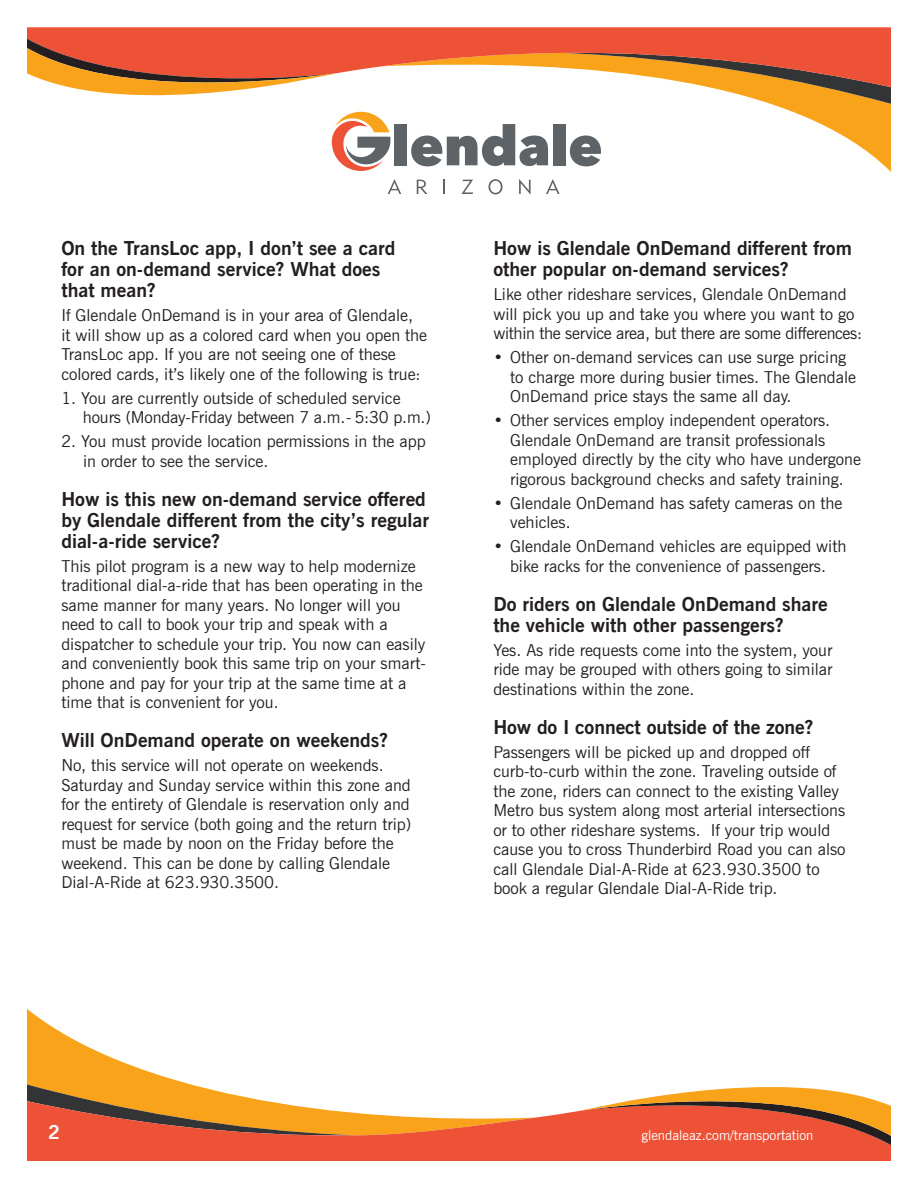
<style>
.page{position:relative;width:918px;height:1188px;background:#fff}
.page>*{position:absolute;margin:0;border:0;box-sizing:border-box;transform-origin:0 0}
.t1{font:700 19.5px/21px "News Gothic BT";color:#231f20}
.t2{font:700 19.5px "News Gothic BT";color:#fff}
.t3{font:16.5px/19.5px "News Gothic BT";color:#231f20}
.t4{font:13.5px "News Gothic BT";color:#fff}
</style>
<div class="page">
<svg style="left:394px;top:104px;width:497px;height:68px"></svg>
<svg style="left:748px;top:97px;width:143px;height:7px"></svg>
<svg style="left:27px;top:27px;width:864px;height:70px;fill:#ed5136"></svg>
<svg style="left:27px;top:39px;width:364px;height:132px"></svg>
<div style="left:394px;top:124px;width:13px;height:41px;background:#5e6367"></div>
<svg style="left:411px;top:124px;width:137px;height:42px"></svg>
<div style="left:553px;top:124px;width:13px;height:41px;background:#5e6367"></div>
<svg style="left:570px;top:136px;width:31px;height:30px"></svg>
<svg style="left:388px;top:179px;width:13px;height:15px"></svg>
<svg style="left:417px;top:180px;width:10px;height:14px"></svg>
<svg style="left:443px;top:180px;width:2px;height:14px"></svg>
<svg style="left:461px;top:180px;width:12px;height:14px"></svg>
<svg style="left:488px;top:179px;width:15px;height:15px"></svg>
<svg style="left:519px;top:179px;width:12px;height:15px"></svg>
<svg style="left:546px;top:179px;width:14px;height:15px"></svg>
<svg style="left:27px;top:1009px;width:162px;height:75px"></svg>
<svg style="left:27px;top:1084px;width:174px;height:3px"></svg>
<svg style="left:27px;top:1087px;width:864px;height:74px;fill:#ed5136"></svg>
<svg style="left:581px;top:1087px;width:310px;height:58px;background:#df7647"></svg>
<p class="t1" style="left:61px;top:238px;width:336px">On the TransLoc app, I don’t see a card for an on-demand service? What does that mean?</p>
<p class="t3" style="left:61px;top:305px;width:367px">If Glendale OnDemand is in your area of Glendale,<br>it will show up as a colored card when you open the TransLoc app. If you are not seeing one of these colored cards, it’s likely one of the following is true:</p>
<p class="t3" style="left:83px;top:388px;width:349px;text-indent:-22px">1. You are currently outside of scheduled service hours (Monday-Friday between 7 a.m.- 5:30 p.m.)</p>
<p class="t3" style="left:83px;top:431px;width:344px;text-indent:-22px">2. You must provide location permissions in the app in order to see the service.</p>
<p class="t1" style="left:61px;top:488px;width:369px">How is this new on-demand service offered by Glendale different from the city’s regular dial-a-ride service?</p>
<p class="t3" style="left:61px;top:556px;width:366px">This pilot program is a new way to help modernize traditional dial-a-ride that has been operating in the same manner for many years. No longer will you need to call to book your trip and speak with a dispatcher to schedule your trip. You now can easily and conveniently book this same trip on your smart&shy;phone and pay for your trip at the same time at a time that is convenient for you.</p>
<p class="t1" style="left:61px;top:730px;width:328px">Will OnDemand operate on weekends?</p>
<p class="t3" style="left:61px;top:755px;width:351px">No, this service will not operate on weekends.<br>Saturday and Sunday service within this zone and for the entirety of Glendale is reservation only and request for service (both going and the return trip) must be made by noon on the Friday before the weekend. This can be done by calling Glendale Dial-A-Ride at 623.930.3500.</p>
<p class="t1" style="left:493px;top:238px;width:360px">How is Glendale OnDemand different from other popular on-demand services?</p>
<p class="t3" style="left:493px;top:284px;width:370px">Like other rideshare services, Glendale OnDemand will pick you up and take you where you want to go within the service area, but there are some differences:</p>
<p class="t3" style="left:510px;top:347px;width:348px;text-indent:-17px">• Other on-demand services can use surge pricing to charge more during busier times. The Glendale<br>OnDemand price stays the same all day.</p>
<p class="t3" style="left:510px;top:410px;width:352px;text-indent:-17px">• Other services employ independent operators.<br>Glendale OnDemand are transit professionals employed directly by the city who have undergone rigorous background checks and safety training.</p>
<p class="t3" style="left:510px;top:493px;width:334px;text-indent:-17px">• Glendale OnDemand has safety cameras on the vehicles.</p>
<p class="t3" style="left:493px;top:536px;width:355px;text-align:center">• Glendale OnDemand vehicles are equipped with bike racks for the convenience of passengers.</p>
<p class="t1" style="left:493px;top:593px;width:336px">Do riders on Glendale OnDemand share the vehicle with other passengers?</p>
<p class="t3" style="left:493px;top:640px;width:341px;text-align:justify">Yes. As ride requests come into the system, your ride may be grouped with others going to similar destinations within the zone.</p>
<p class="t1" style="left:493px;top:716px;width:321px">How do I connect outside of the zone?</p>
<p class="t3" style="left:493px;top:742px;width:354px">Passengers will be picked up and dropped off curb-to-curb within the zone. Traveling outside of the zone, riders can connect to the existing Valley Metro bus system along most arterial intersections or to other rideshare systems. If your trip would cause you to cross Thunderbird Road you can also call Glendale Dial-A-Ride at 623.930.3500 to book a regular Glendale Dial-A-Ride trip.</p>
<p class="t2" style="left:48px;top:1120px;width:13px">2</p>
<p class="t4" style="left:642px;top:1127px;width:173px">glendaleaz.com/transportation</p>
</div>
